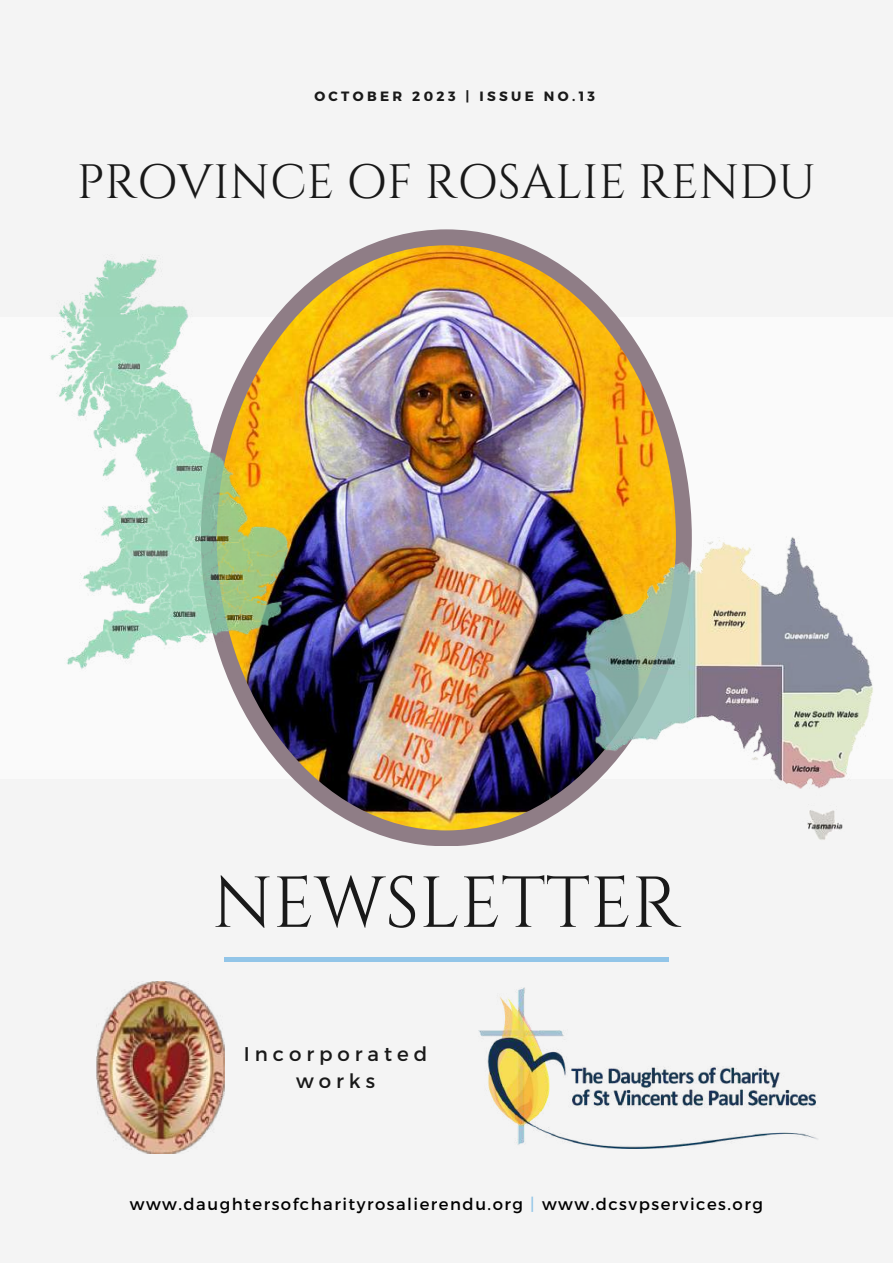
<style>
.page{position:relative;width:893px;height:1264px;background:#fff}
.page>*{position:absolute;margin:0;border:0;box-sizing:border-box;transform-origin:0 0}
.t1{font:72px "Cinzel";color:#191919}
.t2{font:48.15px "Cinzel";color:#191919}
.t3{font:19.8px/27.2px "Montserrat";letter-spacing:.25em;color:#191919;text-align:center}
.t4{font:16.5px "Montserrat";letter-spacing:.09em;color:#000}
.t5{font:700 13.5px "Montserrat";letter-spacing:.25em;color:#191919}
.s1{color:#92c5e8}
</style>
<div class="page">
<div style="left:0;top:0;width:892px;height:1262px;background:#f4f4f4"></div>
<hr style="left:224px;top:957px;width:444px;height:4px;background:#92c5e8">
<img style="left:96px;top:981px;width:128px;height:172px">
<div style="left:0;top:318px;width:892px;height:461px;background:#fff"></div>
<img style="left:255px;top:229px;width:436px;height:617px">
<img style="left:49px;top:239px;width:320px;height:492px">
<img style="left:540px;top:530px;width:333px;height:316px">
<img style="left:479px;top:987px;width:339px;height:161px">
<p class="t5" style="left:314px;top:88px;width:282px">OCTOBER 2023 | ISSUE NO.13</p>
<h2 class="t2" style="left:77px;top:152px;width:740px">PROVINCE OF ROSALIE RENDU</h2>
<h1 class="t1" style="left:212px;top:856px;width:469px">NEWSLETTER</h1>
<p class="t3" style="left:244px;top:1038px;width:185px">Incorporated works</p>
<p class="t4" style="left:130px;top:1193px;width:634px">www.daughtersofcharityrosalierendu.org <span class="s1">|</span> www.dcsvpservices.org</p>
</div>
